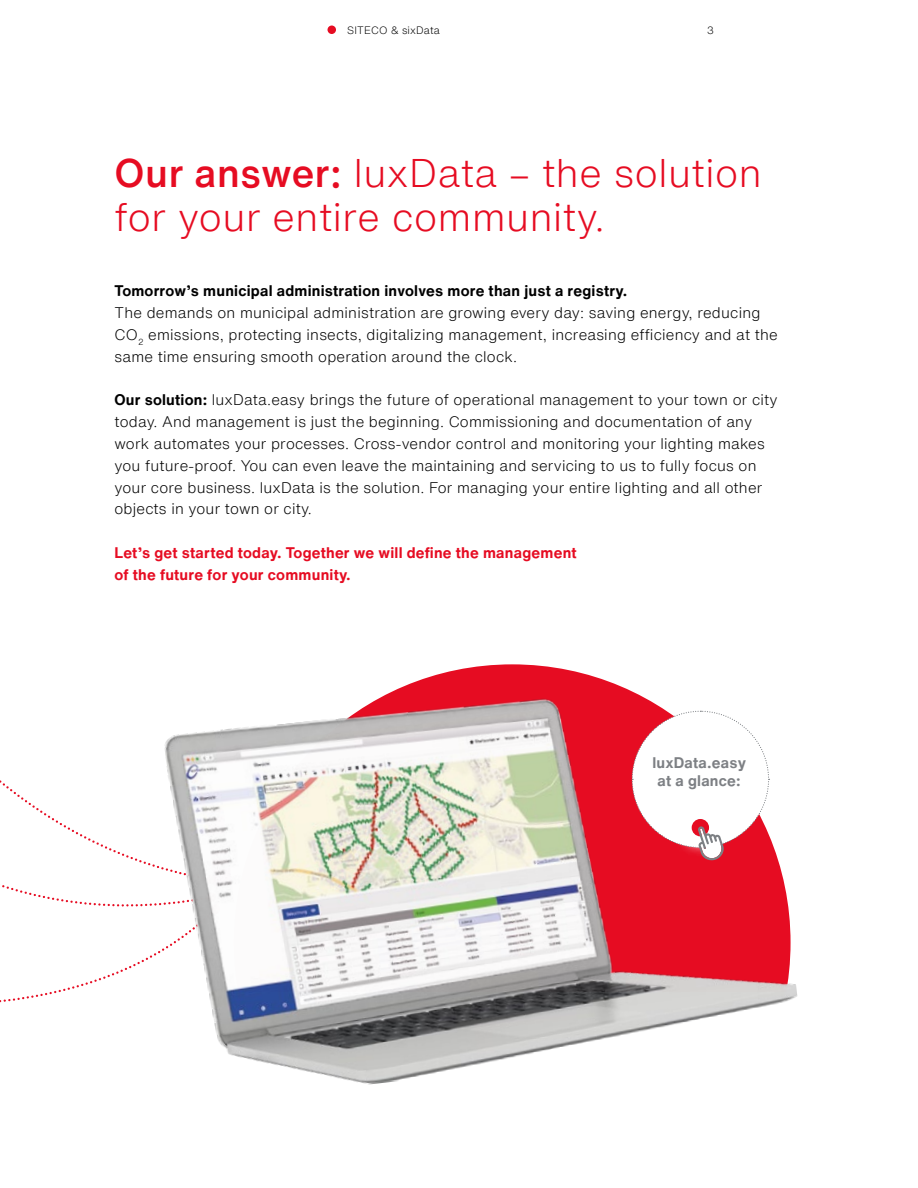
<style>
.page{position:relative;width:918px;height:1188px;background:#fff}
.page>*{position:absolute;margin:0;border:0;box-sizing:border-box;transform-origin:0 0}
.t1{font:300 39px/43.7px "Helvetica Now Text";letter-spacing:.015em;color:#e60c22}
.t2{font:300 15px/21.8px "Helvetica Now Text";letter-spacing:.015em;color:#000}
.t3{font:700 15px/21.8px "Helvetica Now Text";letter-spacing:.015em;color:#e60c22}
.t4{font:700 15px "Helvetica Now Text";letter-spacing:.015em;color:#000}
.t5{font:700 15px/18px "Helvetica Now Text";letter-spacing:.015em;color:#7d8084;text-align:center}
.t6{font:300 10.5px "Helvetica Now Text";letter-spacing:.015em;color:#000}
.s1{font-weight:500}
.s2{font-weight:700}
</style>
<div class="page">
<svg style="left:0;top:780px;width:163px;height:223px"></svg>
<img style="left:163px;top:668px;width:635px;height:417px">
<div style="left:328px;top:26px;width:8px;height:8px;background:#e60c22;border-radius:50%"></div>
<svg style="left:631px;top:710px;width:139px;height:152px"></svg>
<p class="t6" style="left:347px;top:22px;width:94px">SITECO &amp; sixData</p>
<p class="t6" style="left:707px;top:23px;width:8px">3</p>
<h1 class="t1" style="left:115px;top:150px;width:649px"><span class="s1">Our answer:</span> luxData – the solution for your entire community.</h1>
<p class="t4" style="left:115px;top:280px;width:514px">Tomorrow’s municipal administration involves more than just a registry.</p>
<p class="t2" style="left:115px;top:301px;width:665px">The demands on municipal administration are growing every day: saving energy, reducing<br>CO<sub>2</sub> emissions, protecting insects, digitalizing management, increasing efficiency and at the same time ensuring smooth operation around the clock.</p>
<p class="t2" style="left:115px;top:389px;width:665px"><span class="s2">Our solution:</span> luxData.easy brings the future of operational management to your town or city today. And management is just the beginning. Commissioning and documentation of any work automates your processes. Cross-vendor control and monitoring your lighting makes you future-proof. You can even leave the maintaining and servicing to us to fully focus on your core business. luxData is the solution. For managing your entire lighting and all other objects in your town or city.</p>
<p class="t3" style="left:115px;top:541px;width:464px">Let’s get started today. Together we will define the management of the future for your community.</p>
<p class="t5" style="left:652px;top:753px;width:95px">luxData.easy at a glance:</p>
</div>
